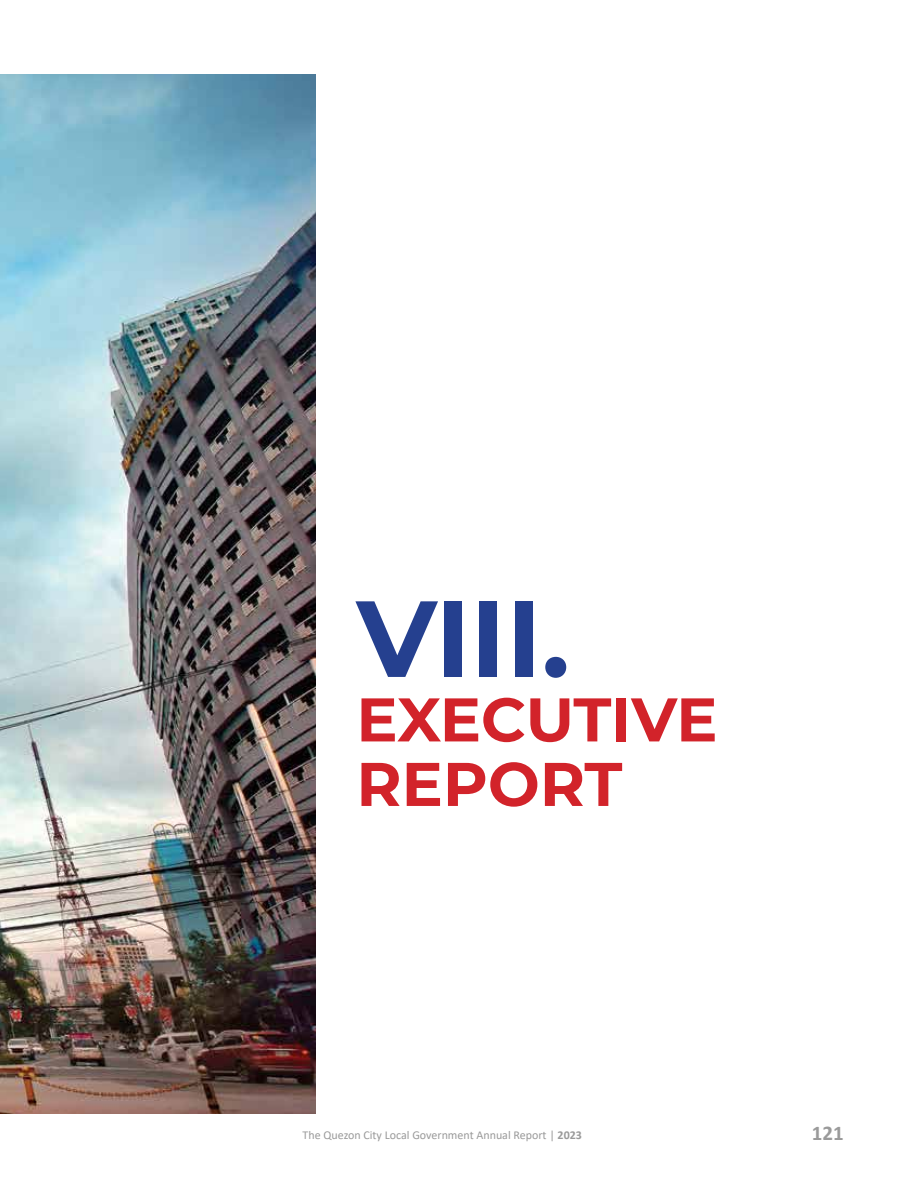
<style>
.page{position:relative;width:918px;height:1188px;background:#fff}
.page>*{position:absolute;margin:0;border:0;box-sizing:border-box;transform-origin:0 0}
.t1{font:700 108px "Montserrat";color:#25408f}
.t2{font:700 61.5px/64.5px "Montserrat";letter-spacing:-.005em;color:#d2232a}
.t3{font:700 21px "Calibri";color:#9a9a9a}
.t4{font:12px "Calibri";color:#9a9a9a}
.s1{font-weight:700}
</style>
<div class="page">
<img style="left:0;top:74px;width:315px;height:1040px">
<h1 class="t1" style="left:356px;top:561px;width:215px">VIII.</h1>
<h2 class="t2" style="left:356px;top:684px;width:363px">EXECUTIVE<br>REPORT</h2>
<p class="t4" style="left:303px;top:1127px;width:281px">The Quezon City Local Government Annual Report | <span class="s1">2023</span></p>
<h3 class="t3" style="left:812px;top:1118px;width:33px">121</h3>
</div>
